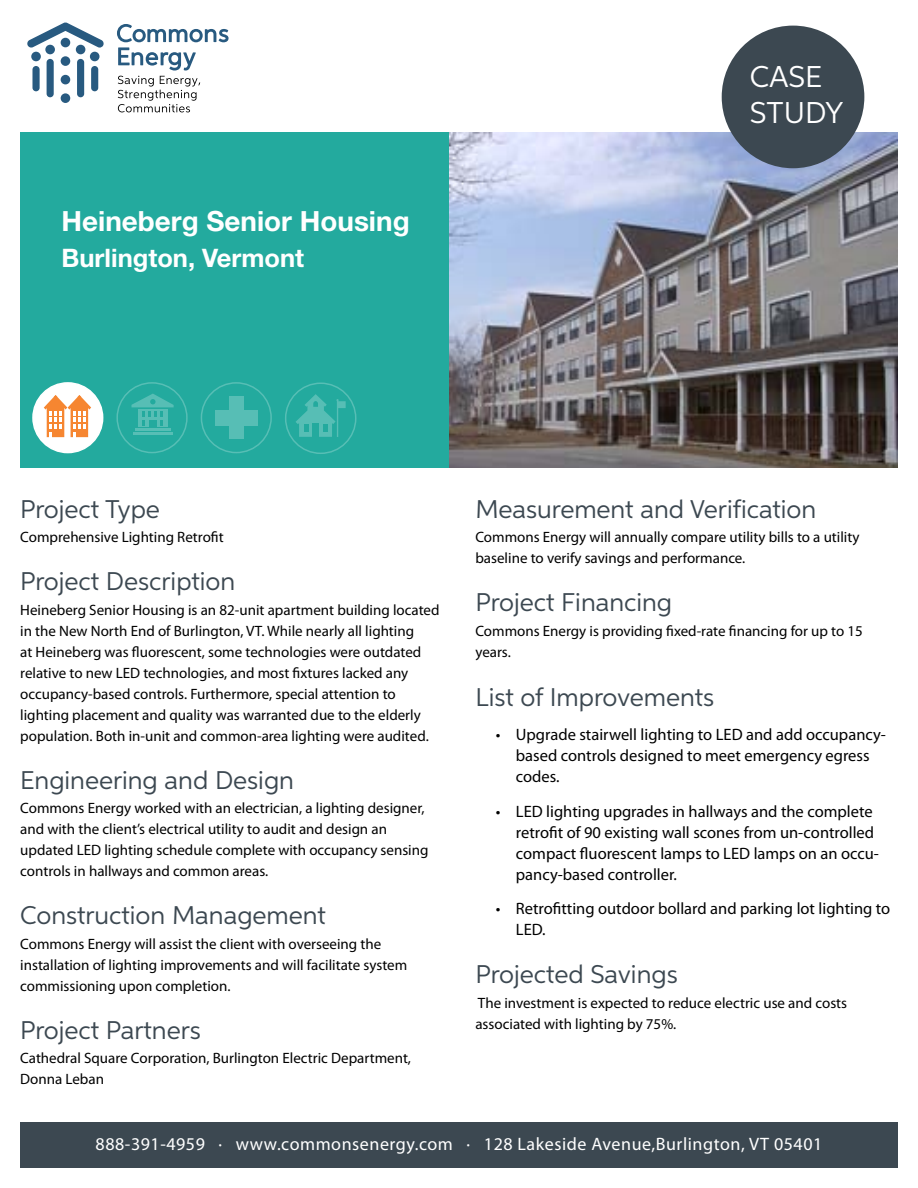
<style>
.page{position:relative;width:918px;height:1188px;background:#fff}
.page>*{position:absolute;margin:0;border:0;box-sizing:border-box;transform-origin:0 0}
.t1{font:30.15px/36.2px "Aspira DEMO";color:#fff}
.t2{font:700 27.9px "Helvetica Neue LT Std";color:#fff}
.t3{font:25.65px "Aspira DEMO";color:#3c4851}
.t4{font:700 25.5px "Helvetica Neue LT Std";color:#fff}
.t5{font:18px "Myriad Pro";letter-spacing:.03em;color:#fff}
.t6{font:16.5px/21px "Myriad Pro";color:#000}
.t7{font:15px/21px "Myriad Pro";color:#000}
</style>
<div class="page">
<div style="left:20px;top:1122px;width:878px;height:46px;background:#3c4851"></div>
<svg style="left:117px;top:24px;width:112px;height:88px"></svg>
<div style="left:31px;top:52px;width:10px;height:9px;background:#285a80;border-radius:50%"></div>
<div style="left:90px;top:52px;width:9px;height:9px;background:#285a80;border-radius:50%"></div>
<div style="left:45px;top:45px;width:10px;height:9px;background:#285a80;border-radius:50%"></div>
<div style="left:76px;top:45px;width:9px;height:9px;background:#285a80;border-radius:50%"></div>
<div style="left:61px;top:56px;width:9px;height:10px;background:#285a80;border-radius:50%"></div>
<div style="left:61px;top:75px;width:9px;height:9px;background:#285a80;border-radius:50%"></div>
<div style="left:61px;top:93px;width:9px;height:10px;background:#285a80;border-radius:50%"></div>
<svg style="left:27px;top:22px;width:77px;height:26px"></svg>
<div style="left:47px;top:59px;width:7px;height:38px;background:#285a80;border-radius:4px"></div>
<div style="left:77px;top:59px;width:7px;height:38px;background:#285a80;border-radius:4px"></div>
<div style="left:32px;top:66px;width:8px;height:25px;background:#285a80;border-radius:4px"></div>
<div style="left:91px;top:66px;width:7px;height:25px;background:#285a80;border-radius:4px"></div>
<div style="left:20px;top:132px;width:430px;height:336px;background:#23aa9e"></div>
<svg style="left:138px;top:425px;width:29px;height:2px"></svg>
<div style="left:149px;top:420px;width:7px;height:7px;background:#23aa9e"></div>
<hr style="left:135px;top:428px;width:35px;height:2px;background:#fff">
<hr style="left:133px;top:432px;width:40px;height:3px;background:#fff">
<svg style="left:131px;top:394px;width:43px;height:31px"></svg>
<div style="left:116px;top:382px;width:72px;height:71px;border:2px solid #fff;border-radius:50%"></div>
<div style="left:201px;top:382px;width:71px;height:71px;border:2px solid #fff;border-radius:50%"></div>
<div style="left:229px;top:397px;width:15px;height:42px;background:#57beb5"></div>
<div style="left:216px;top:410px;width:42px;height:16px;background:#57beb5"></div>
<div style="left:33px;top:383px;width:70px;height:70px;background:#fff;border-radius:50%"></div>
<div style="left:32px;top:382px;width:71px;height:71px;border:2px solid #fff;border-radius:50%"></div>
<svg style="left:44px;top:395px;width:47px;height:43px"></svg>
<div style="left:285px;top:382px;width:71px;height:72px;border:2px solid #fff;border-radius:50%"></div>
<svg style="left:295px;top:394px;width:51px;height:43px"></svg>
<img style="left:450px;top:132px;width:448px;height:336px">
<div style="left:722px;top:26px;width:142px;height:142px;background:#3c4851;border-radius:50%"></div>
<h2 class="t2" style="left:62px;top:204px;width:350px">Heineberg Senior Housing</h2>
<h3 class="t4" style="left:62px;top:242px;width:244px">Burlington, Vermont</h3>
<h1 class="t1" style="left:750px;top:61px;width:95px">CASE<br>STUDY</h1>
<h3 class="t3" style="left:20px;top:499px;width:141px">Project Type</h3>
<p class="t7" style="left:20px;top:527px;width:205px">Comprehensive Lighting Retrofit</p>
<h3 class="t3" style="left:20px;top:572px;width:217px">Project Description</h3>
<p class="t7" style="left:20px;top:599px;width:421px">Heineberg Senior Housing is an 82-unit apartment building located in the New North End of Burlington, VT. While nearly all lighting<br>at Heineberg was fluorescent, some technologies were outdated relative to new LED technologies, and most fixtures lacked any occupancy-based controls. Furthermore, special attention to lighting placement and quality was warranted due to the elderly population. Both in-unit and common-area lighting were audited.</p>
<h3 class="t3" style="left:20px;top:770px;width:275px">Engineering and Design</h3>
<p class="t7" style="left:20px;top:798px;width:410px">Commons Energy worked with an electrician, a lighting designer, and with the client’s electrical utility to audit and design an updated LED lighting schedule complete with occupancy sensing controls in hallways and common areas.</p>
<h3 class="t3" style="left:20px;top:906px;width:307px">Construction Management</h3>
<p class="t7" style="left:20px;top:933px;width:389px">Commons Energy will assist the client with overseeing the installation of lighting improvements and will facilitate system commissioning upon completion.</p>
<h3 class="t3" style="left:20px;top:1020px;width:182px">Project Partners</h3>
<p class="t7" style="left:20px;top:1048px;width:392px">Cathedral Square Corporation, Burlington Electric Department,<br>Donna Leban</p>
<h3 class="t3" style="left:475px;top:499px;width:342px">Measurement and Verification</h3>
<p class="t7" style="left:475px;top:527px;width:386px">Commons Energy will annually compare utility bills to a utility baseline to verify savings and performance.</p>
<h3 class="t3" style="left:475px;top:593px;width:198px">Project Financing</h3>
<p class="t7" style="left:475px;top:620px;width:389px">Commons Energy is providing fixed-rate financing for up to 15 years.</p>
<h3 class="t3" style="left:475px;top:687px;width:240px">List of Improvements</h3>
<p class="t6" style="left:516px;top:724px;width:372px;text-indent:-20px">• Upgrade stairwell lighting to LED and add occupancy&shy;based controls designed to meet emergency egress codes.</p>
<p class="t6" style="left:516px;top:801px;width:365px;text-indent:-20px">• LED lighting upgrades in hallways and the complete retrofit of 90 existing wall scones from un-controlled compact fluorescent lamps to LED lamps on an occu&shy;pancy-based controller.</p>
<p class="t6" style="left:516px;top:898px;width:376px;text-indent:-20px">• Retrofitting outdoor bollard and parking lot lighting to<br>LED.</p>
<h3 class="t3" style="left:475px;top:965px;width:204px">Projected Savings</h3>
<p class="t7" style="left:475px;top:992px;width:373px">The investment is expected to reduce electric use and costs associated with lighting by 75%.</p>
<p class="t5" style="left:96px;top:1133px;width:728px">888-391-4959 · www.commonsenergy.com · 128 Lakeside Avenue,Burlington, VT 05401</p>
</div>
